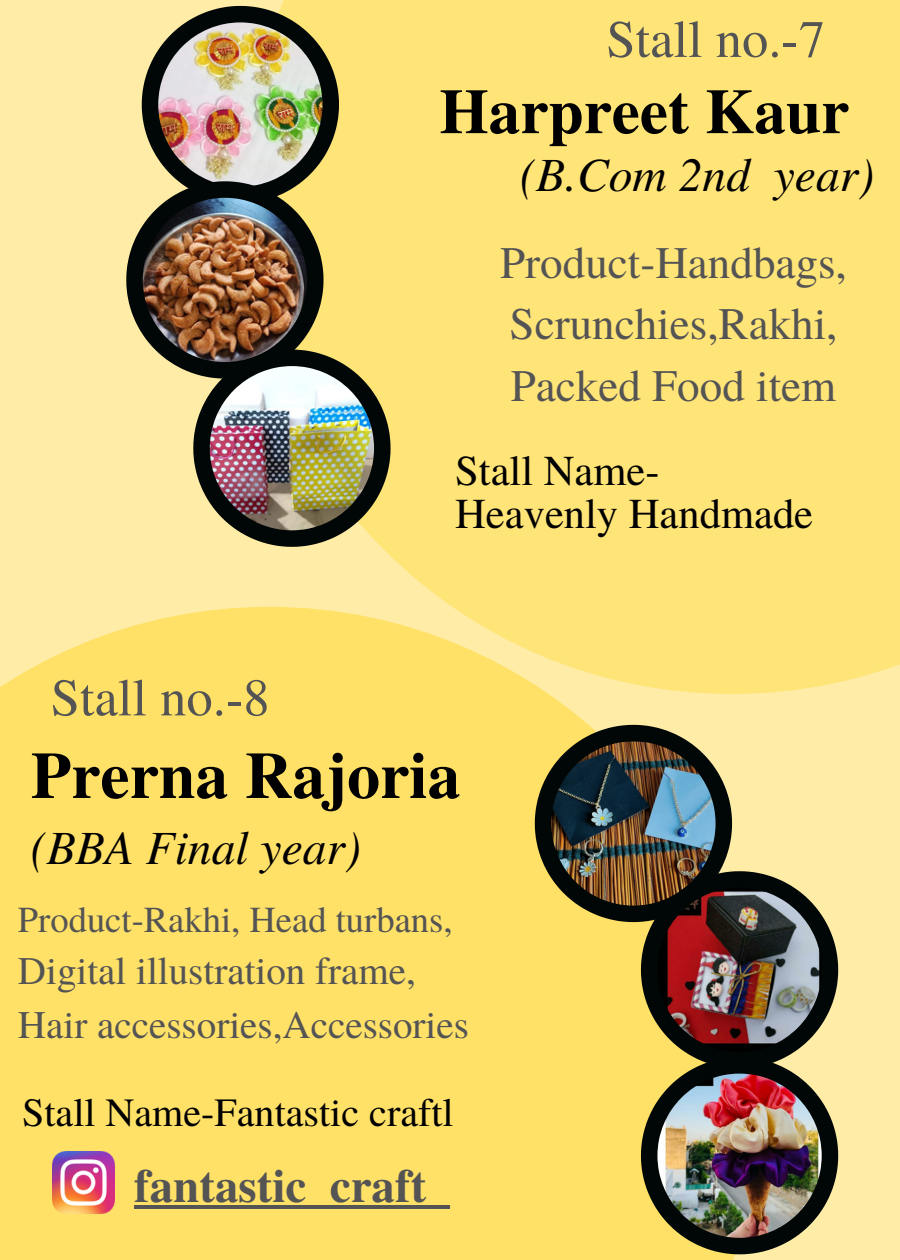
<style>
.page{position:relative;width:900px;height:1260px;background:#ffeda7}
.page>*{position:absolute;margin:0;border:0;box-sizing:border-box;transform-origin:0 0}
.t1{font:700 65.75px "Te X Gyre Termes";color:#000}
.t2{font:700 63.25px "Te X Gyre Termes";color:#000}
.t3{font:52.5px "Te X Gyre Termes";color:#545454}
.t4{font:italic 47.5px "Te X Gyre Termes";color:#000}
.t5{font:700 47px "Te X Gyre Termes";color:#545454}
.t6{font:45px/62px "Te X Gyre Termes";color:#545454}
.t7{font:42.5px/43px "Te X Gyre Termes";color:#000}
.t8{font:40px "Te X Gyre Termes";color:#000}
.t9{font:39px/54.5px "Te X Gyre Termes";color:#545454}
.t10{font:36.5px "Te X Gyre Termes";color:#545454}
</style>
<div class="page">
<div style="left:240px;top:0;width:660px;height:693px;background:#ffe478"></div>
<svg style="left:0;top:607px;width:760px;height:653px;background:#fee16c"></svg>
<img style="left:52px;top:1151px;width:62px;height:62px">
<img style="left:126px;top:6px;width:265px;height:541px">
<img style="left:210px;top:366px;width:164px;height:164px">
<img style="left:535px;top:725px;width:303px;height:529px">
<img style="left:657px;top:1074px;width:165px;height:164px">
<hr style="left:134px;top:1205px;width:316px;height:4px;background:#545454">
<h3 class="t3" style="left:606px;top:2px;width:220px">Stall no.-7</h3>
<h2 class="t2" style="left:439px;top:62px;width:411px">Harpreet Kaur</h2>
<p class="t4" style="left:520px;top:141px;width:355px">(B.Com 2nd year)</p>
<p class="t6" style="left:500px;top:229px;width:348px">Product-Handbags,<br>Scrunchies,Rakhi,<br>Packed Food item</p>
<h3 class="t3" style="left:51px;top:660px;width:220px">Stall no.-8</h3>
<p class="t7" style="left:455px;top:447px;width:359px">Stall Name-<br>Heavenly Handmade</p>
<h1 class="t1" style="left:31px;top:724px;width:431px">Prerna Rajoria</h1>
<p class="t4" style="left:31px;top:813px;width:332px">(BBA Final year)</p>
<p class="t10" style="left:18px;top:893px;width:436px">Product-Rakhi, Head turbans,</p>
<p class="t9" style="left:18px;top:942px;width:453px">Digital illustration frame,<br>Hair accessories,Accessories</p>
<p class="t8" style="left:22px;top:1084px;width:433px">Stall Name-Fantastic craftl</p>
<p class="t5" style="left:134px;top:1149px;width:317px">fantastic_craft_</p>
</div>
